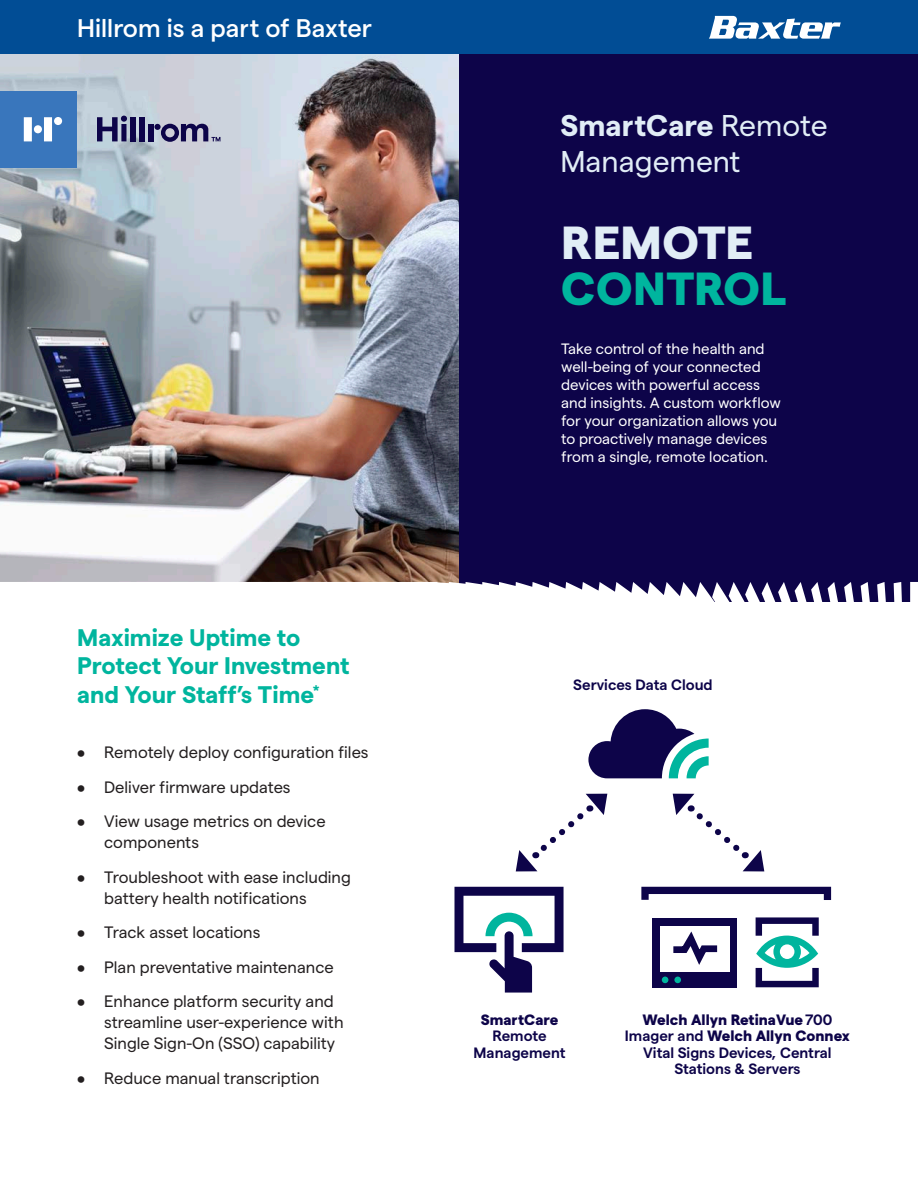
<style>
.page{position:relative;width:918px;height:1188px;background:#fff}
.page>*{position:absolute;margin:0;border:0;box-sizing:border-box;transform-origin:0 0}
.t1{font:800 46.35px/46.3px "Matter";letter-spacing:.01em;color:#00b59e}
.t2{font:30px/36px "Matter";color:#e1edf6}
.t3{font:500 25.5px "Matter";color:#fff}
.t4{font:700 24px/28.8px "Matter";color:#00b59e}
.t5{font:16.5px/21px "Matter";color:#231f20}
.t6{font:15px/18px "Matter";color:#fff}
.t7{font:600 15px/16.5px "Matter";color:#0d0449;text-align:center}
.s1{font-weight:700}
.s2{color:#e1edf6}
.s3{font-weight:800}
</style>
<div class="page">
<img style="left:0;top:54px;width:459px;height:528px">
<div style="left:0;top:91px;width:76px;height:76px;background:#3976bc"></div>
<svg style="left:24px;top:117px;width:8px;height:24px"></svg>
<svg style="left:44px;top:117px;width:8px;height:24px"></svg>
<div style="left:54px;top:117px;width:8px;height:8px;background:#fff;border-radius:50%"></div>
<div style="left:130px;top:117px;width:5px;height:24px;background:#0d0449"></div>
<div style="left:139px;top:117px;width:5px;height:24px;background:#0d0449"></div>
<div style="left:148px;top:124px;width:5px;height:17px;background:#0d0449"></div>
<div style="left:154px;top:124px;width:7px;height:6px;background:#0d0449;border-radius:50%"></div>
<svg style="left:97px;top:116px;width:30px;height:25px"></svg>
<div style="left:34px;top:125px;width:8px;height:8px;background:#fff;border-radius:50%"></div>
<svg style="left:161px;top:124px;width:59px;height:18px"></svg>
<div style="left:459px;top:0;width:459px;height:602px;background:#0d0449"></div>
<svg style="left:437px;top:582px;width:481px;height:20px"></svg>
<div style="left:652px;top:918px;width:85px;height:69px;background:#0d0449"></div>
<div style="left:660px;top:926px;width:70px;height:45px;background:#fff"></div>
<svg style="left:662px;top:931px;width:62px;height:52px"></svg>
<svg style="left:454px;top:887px;width:110px;height:106px"></svg>
<svg style="left:641px;top:886px;width:191px;height:14px"></svg>
<svg style="left:516px;top:794px;width:91px;height:77px"></svg>
<svg style="left:588px;top:709px;width:121px;height:69px"></svg>
<svg style="left:673px;top:794px;width:91px;height:77px"></svg>
<svg style="left:756px;top:917px;width:63px;height:70px"></svg>
<div style="left:0;top:0;width:918px;height:54px;background:#014d95"></div>
<svg style="left:709px;top:16px;width:132px;height:23px"></svg>
<p class="t3" style="left:77px;top:10px;width:296px">Hillrom is a part of Baxter</p>
<p class="t4" style="left:77px;top:621px;width:274px">Maximize Uptime to<br>Protect Your Investment and Your Staff’s Time<sup>*</sup></p>
<p class="t5" style="left:77px;top:740px;width:293px">• Remotely deploy configuration files</p>
<p class="t5" style="left:77px;top:775px;width:215px">• Deliver firmware updates</p>
<p class="t5" style="left:104px;top:809px;width:223px;text-indent:-27px">• View usage metrics on device components</p>
<p class="t5" style="left:104px;top:865px;width:248px;text-indent:-27px">• Troubleshoot with ease including battery health notifications</p>
<p class="t5" style="left:77px;top:920px;width:185px">• Track asset locations</p>
<p class="t5" style="left:77px;top:955px;width:258px">• Plan preventative maintenance</p>
<p class="t5" style="left:104px;top:989px;width:241px;text-indent:-27px">• Enhance platform security and streamline user-experience with<br>Single Sign-On (SSO) capability</p>
<p class="t5" style="left:77px;top:1066px;width:244px">• Reduce manual transcription</p>
<p class="t2" style="left:561px;top:105px;width:269px"><span class="s1">SmartCare</span> Remote<br>Management</p>
<p class="t1" style="left:561px;top:215px;width:226px"><span class="s2">REMOTE<br></span>CONTROL</p>
<p class="t6" style="left:561px;top:338px;width:221px">Take control of the health and well-being of your connected devices with powerful access and insights. A custom workflow for your organization allows you to proactively manage devices from a single, remote location.</p>
<p class="t7" style="left:573px;top:675px;width:141px">Services Data Cloud</p>
<p class="t7" style="left:474px;top:1010px;width:93px"><span class="s3">SmartCare<br></span>Remote<br>Management</p>
<p class="t7" style="left:625px;top:1010px;width:227px"><span class="s3">Welch Allyn RetinaVue</span>700<br>Imager and <span class="s3">Welch Allyn Connex<br></span>Vital Signs Devices, Central<br>Stations &amp; Servers</p>
</div>
